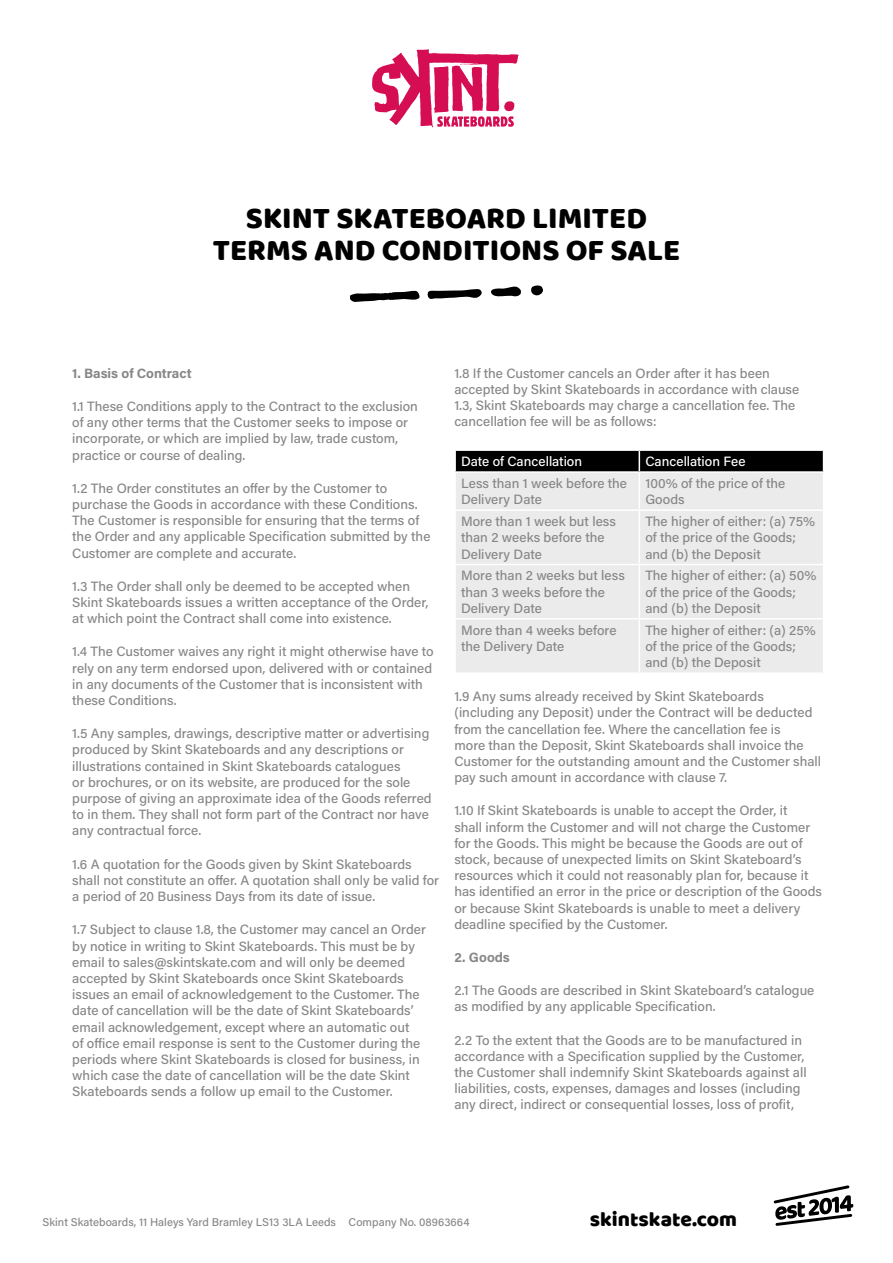
<style>
.page{position:relative;width:893px;height:1263px;background:#fff}
.page>*{position:absolute;margin:0;border:0;box-sizing:border-box;transform-origin:0 0}
.t1{font:31.05px/31px "Baloo";color:#000;text-align:center}
.t2{font:21.15px "Baloo";color:#000}
.t3{font:13.5px/16.2px "Acumin Variable Concept";letter-spacing:.03em;color:#878787}
.t4{font:13.5px "Acumin Variable Concept";letter-spacing:.025em;color:#fff}
.t5{font:13.5px "Acumin Variable Concept";letter-spacing:.05em;color:#878787}
.t6{font:11.25px "Acumin Variable Concept";letter-spacing:.025em;color:#878787}
</style>
<div class="page">
<svg style="left:372px;top:49px;width:147px;height:78px"></svg>
<svg style="left:774px;top:1185px;width:79px;height:41px"></svg>
<svg style="left:350px;top:291px;width:70px;height:11px"></svg>
<svg style="left:427px;top:289px;width:55px;height:10px"></svg>
<svg style="left:491px;top:286px;width:30px;height:11px"></svg>
<svg style="left:531px;top:285px;width:12px;height:11px"></svg>
<div style="left:456px;top:473px;width:367px;height:199px;background:#ebebeb"></div>
<div style="left:455px;top:450px;width:369px;height:21px;background:#000"></div>
<hr style="left:639px;top:473px;width:1px;height:36px;background:#fff">
<hr style="left:454px;top:509px;width:185px;height:2px;background:#fff">
<hr style="left:639px;top:509px;width:185px;height:2px;background:#fff">
<hr style="left:639px;top:511px;width:1px;height:53px;background:#fff">
<hr style="left:454px;top:564px;width:185px;height:1px;background:#fff">
<hr style="left:639px;top:564px;width:185px;height:1px;background:#fff">
<hr style="left:639px;top:565px;width:1px;height:53px;background:#fff">
<hr style="left:454px;top:618px;width:185px;height:2px;background:#fff">
<hr style="left:639px;top:618px;width:185px;height:2px;background:#fff">
<hr style="left:639px;top:620px;width:1px;height:52px;background:#fff">
<h1 class="t1" style="left:213px;top:202px;width:469px">SKINT SKATEBOARD LIMITED<br>TERMS AND CONDITIONS OF SALE</h1>
<p class="t5" style="left:72px;top:364px;width:120px">1. Basis of Contract</p>
<p class="t3" style="left:72px;top:398px;width:347px">1.1 These Conditions apply to the Contract to the exclusion of any other terms that the Customer seeks to impose or incorporate, or which are implied by law, trade custom, practice or course of dealing.</p>
<p class="t3" style="left:72px;top:479px;width:359px">1.2 The Order constitutes an offer by the Customer to purchase the Goods in accordance with these Conditions.<br>The Customer is responsible for ensuring that the terms of the Order and any applicable Specification submitted by the Customer are complete and accurate.</p>
<p class="t3" style="left:72px;top:577px;width:357px">1.3 The Order shall only be deemed to be accepted when<br>Skint Skateboards issues a written acceptance of the Order, at which point the Contract shall come into existence.</p>
<p class="t3" style="left:72px;top:643px;width:362px">1.4 The Customer waives any right it might otherwise have to rely on any term endorsed upon, delivered with or contained in any documents of the Customer that is inconsistent with these Conditions.</p>
<p class="t3" style="left:72px;top:725px;width:361px">1.5 Any samples, drawings, descriptive matter or advertising produced by Skint Skateboards and any descriptions or illustrations contained in Skint Skateboards catalogues<br>or brochures, or on its website, are produced for the sole purpose of giving an approximate idea of the Goods referred to in them. They shall not form part of the Contract nor have any contractual force.</p>
<p class="t3" style="left:72px;top:855px;width:368px">1.6 A quotation for the Goods given by Skint Skateboards shall not constitute an offer. A quotation shall only be valid for a period of 20 Business Days from its date of issue.</p>
<p class="t3" style="left:72px;top:921px;width:355px">1.7 Subject to clause 1.8, the Customer may cancel an Order by notice in writing to Skint Skateboards. This must be by email to sales@skintskate.com and will only be deemed accepted by Skint Skateboards once Skint Skateboards issues an email of acknowledgement to the Customer. The date of cancellation will be the date of Skint Skateboards’ email acknowledgement, except where an automatic out<br>of office email response is sent to the Customer during the periods where Skint Skateboards is closed for business, in which case the date of cancellation will be the date Skint Skateboards sends a follow up email to the Customer.</p>
<p class="t3" style="left:454px;top:364px;width:346px">1.8 If the Customer cancels an Order after it has been accepted by Skint Skateboards in accordance with clause 1.3, Skint Skateboards may charge a cancellation fee. The cancellation fee will be as follows:</p>
<p class="t4" style="left:461px;top:452px;width:122px">Date of Cancellation</p>
<p class="t4" style="left:645px;top:452px;width:101px">Cancellation Fee</p>
<p class="t3" style="left:461px;top:475px;width:167px">Less than 1 week before the<br>Delivery Date</p>
<p class="t3" style="left:645px;top:475px;width:141px">100% of the price of the<br>Goods</p>
<p class="t3" style="left:461px;top:513px;width:156px">More than 1 week but less than 2 weeks before the<br>Delivery Date</p>
<p class="t3" style="left:645px;top:513px;width:171px">The higher of either: (a) 75% of the price of the Goods; and (b) the Deposit</p>
<p class="t3" style="left:461px;top:567px;width:165px">More than 2 weeks but less than 3 weeks before the<br>Delivery Date</p>
<p class="t3" style="left:645px;top:567px;width:172px">The higher of either: (a) 50% of the price of the Goods; and (b) the Deposit</p>
<p class="t3" style="left:461px;top:621px;width:157px">More than 4 weeks before the Delivery Date</p>
<p class="t3" style="left:645px;top:621px;width:171px">The higher of either: (a) 25% of the price of the Goods; and (b) the Deposit</p>
<p class="t3" style="left:454px;top:688px;width:368px">1.9 Any sums already received by Skint Skateboards (including any Deposit) under the Contract will be deducted from the cancellation fee. Where the cancellation fee is<br>more than the Deposit, Skint Skateboards shall invoice the Customer for the outstanding amount and the Customer shall pay such amount in accordance with clause 7.</p>
<p class="t3" style="left:454px;top:802px;width:369px">1.10 If Skint Skateboards is unable to accept the Order, it<br>shall inform the Customer and will not charge the Customer for the Goods. This might be because the Goods are out of stock, because of unexpected limits on Skint Skateboard’s resources which it could not reasonably plan for, because it has identified an error in the price or description of the Goods or because Skint Skateboards is unable to meet a delivery deadline specified by the Customer.</p>
<p class="t3" style="left:454px;top:949px;width:56px">2. Goods</p>
<p class="t3" style="left:454px;top:982px;width:361px">2.1 The Goods are described in Skint Skateboard’s catalogue as modified by any applicable Specification.</p>
<p class="t3" style="left:454px;top:1031px;width:353px">2.2 To the extent that the Goods are to be manufactured in accordance with a Specification supplied by the Customer, the Customer shall indemnify Skint Skateboards against all liabilities, costs, expenses, damages and losses (including any direct, indirect or consequential losses, loss of profit,</p>
<p class="t6" style="left:43px;top:1214px;width:428px">Skint Skateboards, 11 Haleys Yard Bramley LS13 3LA Leeds Company No. 08963664</p>
<h2 class="t2" style="left:590px;top:1206px;width:149px">skintskate.com</h2>
</div>
